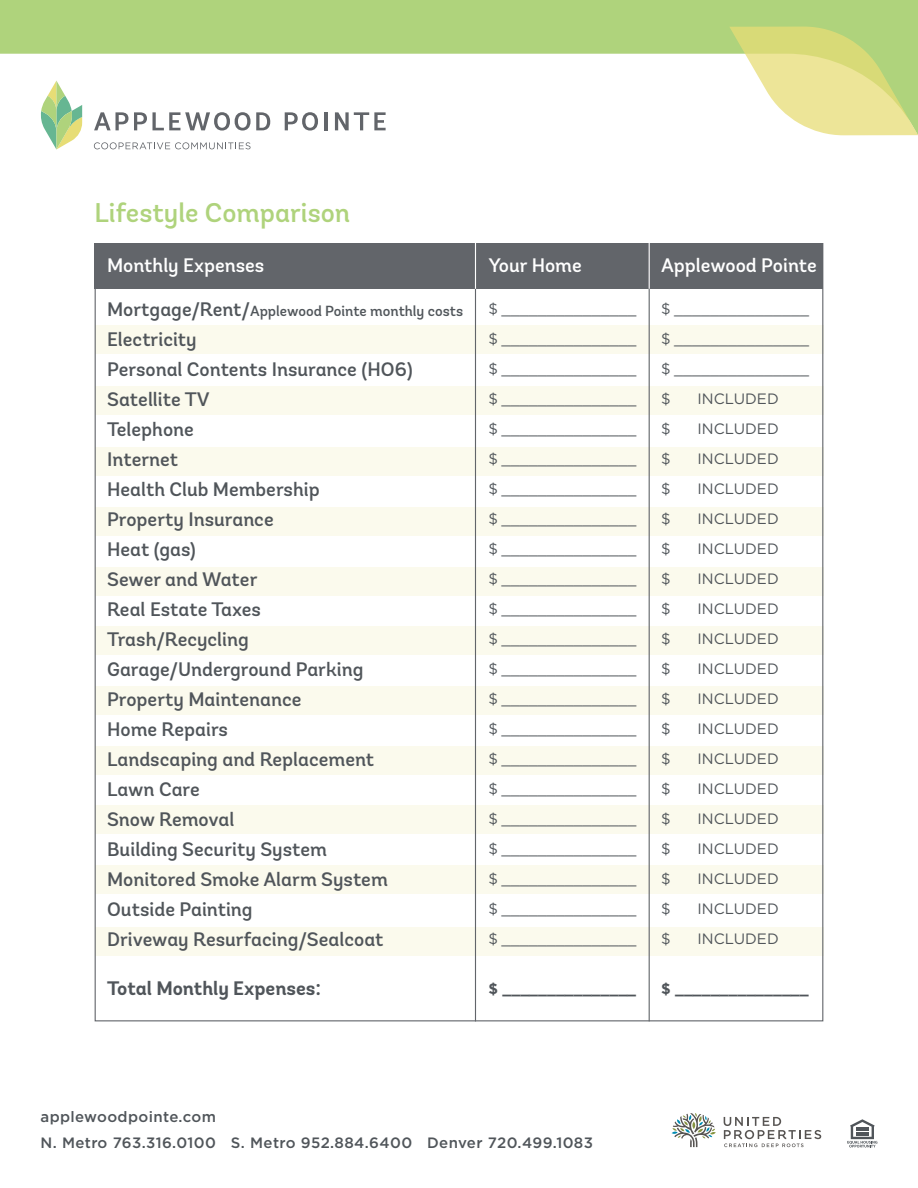
<style>
.page{position:relative;width:918px;height:1188px;background:#fff}
.page>*{position:absolute;margin:0;border:0;box-sizing:border-box;transform-origin:0 0}
.t1{font:500 27px "Andes";color:#afd37c}
.t2{font:500 19.5px/30px "Andes";color:#50555a}
.t3{font:500 19.5px "Andes";color:#fff}
.t4{font:700 19.5px "Andes";color:#50555a}
.t5{font:15px/30px "Gotham";color:#50555a;text-align:justify}
.t6{font:500 15px/25.5px "Gotham";letter-spacing:.025em;color:#50555a}
.t7{font:700 15px "Gotham";color:#50555a}
.t8{font:500 14.7px "Andes";color:#50555a}
.s1{font-size:19.5px}
</style>
<div class="page">
<svg style="left:0;top:0;width:918px;height:150px"></svg>
<svg style="left:729px;top:27px;width:189px;height:108px"></svg>
<div style="left:95px;top:243px;width:728px;height:46px;background:#62656a"></div>
<svg style="left:847px;top:1119px;width:30px;height:29px"></svg>
<hr style="left:856px;top:1127px;width:12px;height:4px;background:#50555a">
<svg style="left:672px;top:1113px;width:44px;height:34px"></svg>
<svg style="left:724px;top:1117px;width:97px;height:30px"></svg>
<div style="left:95px;top:325px;width:728px;height:28px;background:#fbfaed"></div>
<div style="left:95px;top:387px;width:728px;height:28px;background:#fbfaed"></div>
<div style="left:95px;top:448px;width:728px;height:28px;background:#fbfaed"></div>
<div style="left:95px;top:508px;width:728px;height:28px;background:#fbfaed"></div>
<div style="left:95px;top:567px;width:728px;height:28px;background:#fbfaed"></div>
<div style="left:95px;top:627px;width:728px;height:28px;background:#fbfaed"></div>
<div style="left:95px;top:687px;width:728px;height:28px;background:#fbfaed"></div>
<div style="left:95px;top:746px;width:728px;height:28px;background:#fbfaed"></div>
<div style="left:95px;top:806px;width:728px;height:28px;background:#fbfaed"></div>
<div style="left:95px;top:866px;width:728px;height:28px;background:#fbfaed"></div>
<div style="left:95px;top:927px;width:728px;height:28px;background:#fbfaed"></div>
<hr style="left:649px;top:243px;width:1px;height:778px;background:#62656a">
<hr style="left:475px;top:243px;width:1px;height:778px;background:#62656a">
<hr style="left:649px;top:243px;width:1px;height:46px;background:#fff">
<hr style="left:475px;top:243px;width:1px;height:46px;background:#fff">
<svg style="left:94px;top:142px;width:157px;height:7px"></svg>
<svg style="left:40px;top:81px;width:42px;height:68px"></svg>
<svg style="left:94px;top:112px;width:34px;height:18px"></svg>
<svg style="left:134px;top:112px;width:13px;height:18px"></svg>
<svg style="left:153px;top:112px;width:117px;height:19px"></svg>
<svg style="left:285px;top:112px;width:33px;height:19px"></svg>
<hr style="left:324px;top:112px;width:3px;height:18px;background:#62656a">
<svg style="left:335px;top:112px;width:51px;height:18px"></svg>
<h1 class="t1" style="left:95px;top:196px;width:257px">Lifestyle Comparison</h1>
<h2 class="t3" style="left:107px;top:253px;width:159px">Monthly Expenses</h2>
<h2 class="t3" style="left:488px;top:253px;width:95px">Your Home</h2>
<p class="t8" style="left:107px;top:302px;width:357px"><span class="s1">Mortgage/Rent/</span>Applewood Pointe monthly costs</p>
<p class="t2" style="left:107px;top:324px;width:307px">Electricity<br>Personal Contents Insurance (HO6)<br>Satellite TV<br>Telephone<br>Internet<br>Health Club Membership<br>Property Insurance<br>Heat (gas)<br>Sewer and Water<br>Real Estate Taxes<br>Trash/Recycling<br>Garage/Underground Parking<br>Property Maintenance<br>Home Repairs<br>Landscaping and Replacement<br>Lawn Care<br>Snow Removal<br>Building Security System<br>Monitored Smoke Alarm System<br>Outside Painting<br>Driveway Resurfacing/Sealcoat</p>
<h2 class="t4" style="left:107px;top:977px;width:216px">Total Monthly Expenses:</h2>
<p class="t5" style="left:488px;top:294px;width:149px">$ _______________ $ _______________ $ _______________ $ _______________ $ _______________ $ _______________ $ _______________ $ _______________ $ _______________ $ _______________ $ _______________ $ _______________ $ _______________ $ _______________ $ _______________ $ _______________ $ _______________ $ _______________ $ _______________ $ _______________ $ _______________ $ _______________</p>
<p class="t7" style="left:488px;top:980px;width:149px">$ _______________</p>
<h2 class="t3" style="left:661px;top:253px;width:157px">Applewood Pointe</h2>
<p class="t5" style="left:661px;top:294px;width:150px">$ _______________ $ _______________ $ _______________ $</p>
<p class="t5" style="left:698px;top:384px;width:83px">INCLUDED</p>
<p class="t5" style="left:661px;top:414px;width:11px">$</p>
<p class="t5" style="left:698px;top:414px;width:83px">INCLUDED</p>
<p class="t5" style="left:661px;top:444px;width:11px">$</p>
<p class="t5" style="left:698px;top:444px;width:83px">INCLUDED</p>
<p class="t5" style="left:661px;top:474px;width:11px">$</p>
<p class="t5" style="left:698px;top:474px;width:83px">INCLUDED</p>
<p class="t5" style="left:661px;top:504px;width:11px">$</p>
<p class="t5" style="left:698px;top:504px;width:83px">INCLUDED</p>
<p class="t5" style="left:661px;top:534px;width:11px">$</p>
<p class="t5" style="left:698px;top:534px;width:83px">INCLUDED</p>
<p class="t5" style="left:661px;top:564px;width:11px">$</p>
<p class="t5" style="left:698px;top:564px;width:83px">INCLUDED</p>
<p class="t5" style="left:661px;top:594px;width:11px">$</p>
<p class="t5" style="left:698px;top:594px;width:83px">INCLUDED</p>
<p class="t5" style="left:661px;top:624px;width:11px">$</p>
<p class="t5" style="left:698px;top:624px;width:83px">INCLUDED</p>
<p class="t5" style="left:661px;top:654px;width:11px">$</p>
<p class="t5" style="left:698px;top:654px;width:83px">INCLUDED</p>
<p class="t5" style="left:661px;top:684px;width:11px">$</p>
<p class="t5" style="left:698px;top:684px;width:83px">INCLUDED</p>
<p class="t5" style="left:661px;top:714px;width:11px">$</p>
<p class="t5" style="left:698px;top:714px;width:83px">INCLUDED</p>
<p class="t5" style="left:661px;top:744px;width:11px">$</p>
<p class="t5" style="left:698px;top:744px;width:83px">INCLUDED</p>
<p class="t5" style="left:661px;top:774px;width:11px">$</p>
<p class="t5" style="left:698px;top:774px;width:83px">INCLUDED</p>
<p class="t5" style="left:661px;top:804px;width:11px">$</p>
<p class="t5" style="left:698px;top:804px;width:83px">INCLUDED</p>
<p class="t5" style="left:661px;top:834px;width:11px">$</p>
<p class="t5" style="left:698px;top:834px;width:83px">INCLUDED</p>
<p class="t5" style="left:661px;top:864px;width:11px">$</p>
<p class="t5" style="left:698px;top:864px;width:83px">INCLUDED</p>
<p class="t5" style="left:661px;top:894px;width:11px">$</p>
<p class="t5" style="left:698px;top:894px;width:83px">INCLUDED</p>
<p class="t5" style="left:661px;top:924px;width:11px">$</p>
<p class="t5" style="left:698px;top:924px;width:83px">INCLUDED</p>
<p class="t7" style="left:661px;top:980px;width:149px">$ _______________</p>
<p class="t6" style="left:40px;top:1104px;width:554px">applewoodpointe.com<br>N. Metro 763.316.0100 S. Metro 952.884.6400 Denver 720.499.1083</p>
</div>
